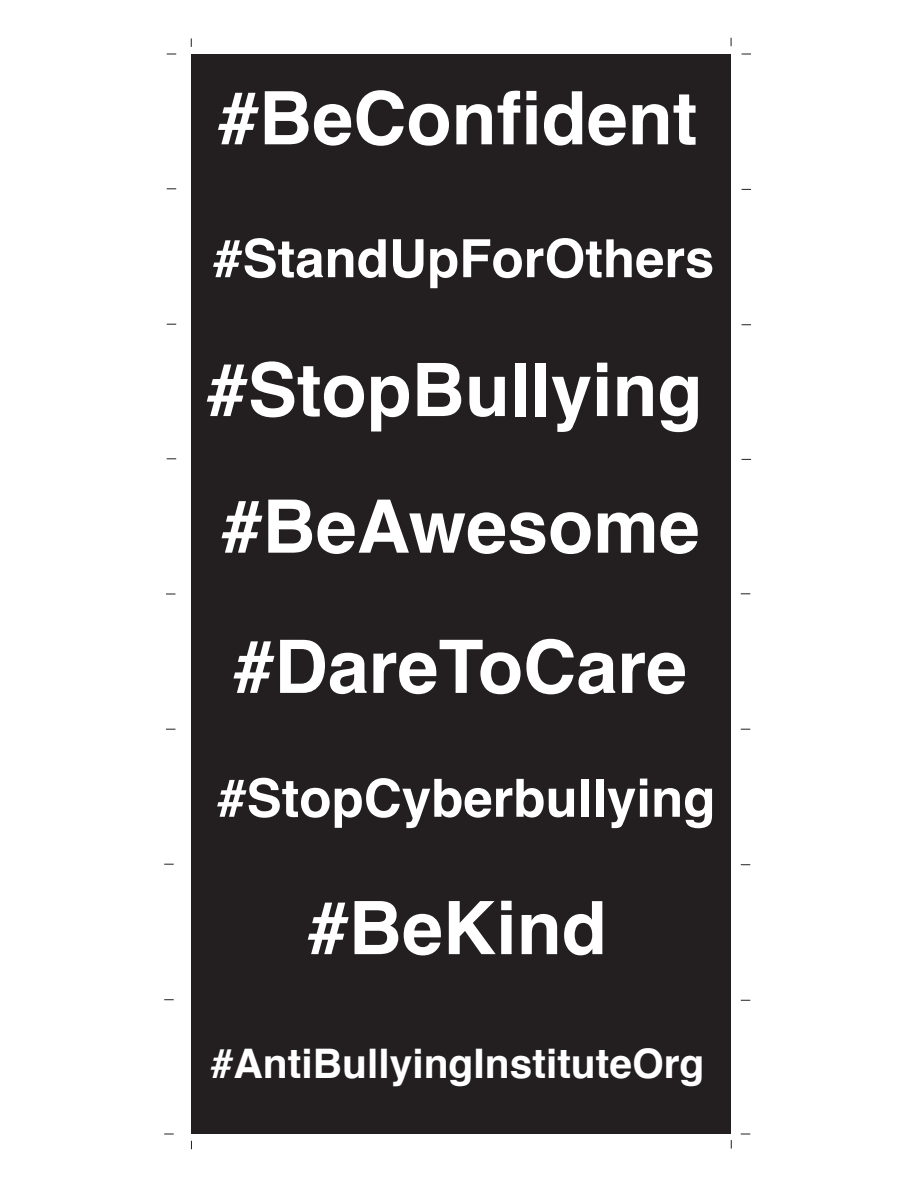
<style>
.page{position:relative;width:918px;height:1188px;background:#fff}
.page>*{position:absolute;margin:0;border:0;box-sizing:border-box;transform-origin:0 0}
.t1{font:700 73.8px "Helvetica";color:#fff}
.t2{font:700 52.8px "Helvetica";color:#fff}
.t3{font:700 40.8px "Helvetica";color:#fff}
</style>
<div class="page">
<div style="left:191px;top:54px;width:540px;height:135px;background:#231f20"></div>
<div style="left:191px;top:189px;width:540px;height:135px;background:#231f20"></div>
<div style="left:191px;top:324px;width:540px;height:135px;background:#231f20"></div>
<div style="left:191px;top:459px;width:540px;height:135px;background:#231f20"></div>
<div style="left:191px;top:594px;width:540px;height:135px;background:#231f20"></div>
<div style="left:191px;top:729px;width:540px;height:135px;background:#231f20"></div>
<div style="left:191px;top:864px;width:540px;height:135px;background:#231f20"></div>
<div style="left:191px;top:999px;width:540px;height:135px;background:#231f20"></div>
<p class="t1" style="left:218px;top:59px;width:481px">#BeConfident</p>
<p class="t2" style="left:213px;top:216px;width:503px">#StandUpForOthers</p>
<p class="t1" style="left:207px;top:331px;width:497px">#StopBullying</p>
<p class="t1" style="left:222px;top:467px;width:480px">#BeAwesome</p>
<p class="t1" style="left:233px;top:607px;width:455px">#DareToCare</p>
<p class="t2" style="left:217px;top:756px;width:500px">#StopCyberbullying</p>
<p class="t1" style="left:308px;top:869px;width:301px">#BeKind</p>
<p class="t3" style="left:211px;top:1031px;width:495px">#AntiBullyingInstituteOrg</p>
</div>
